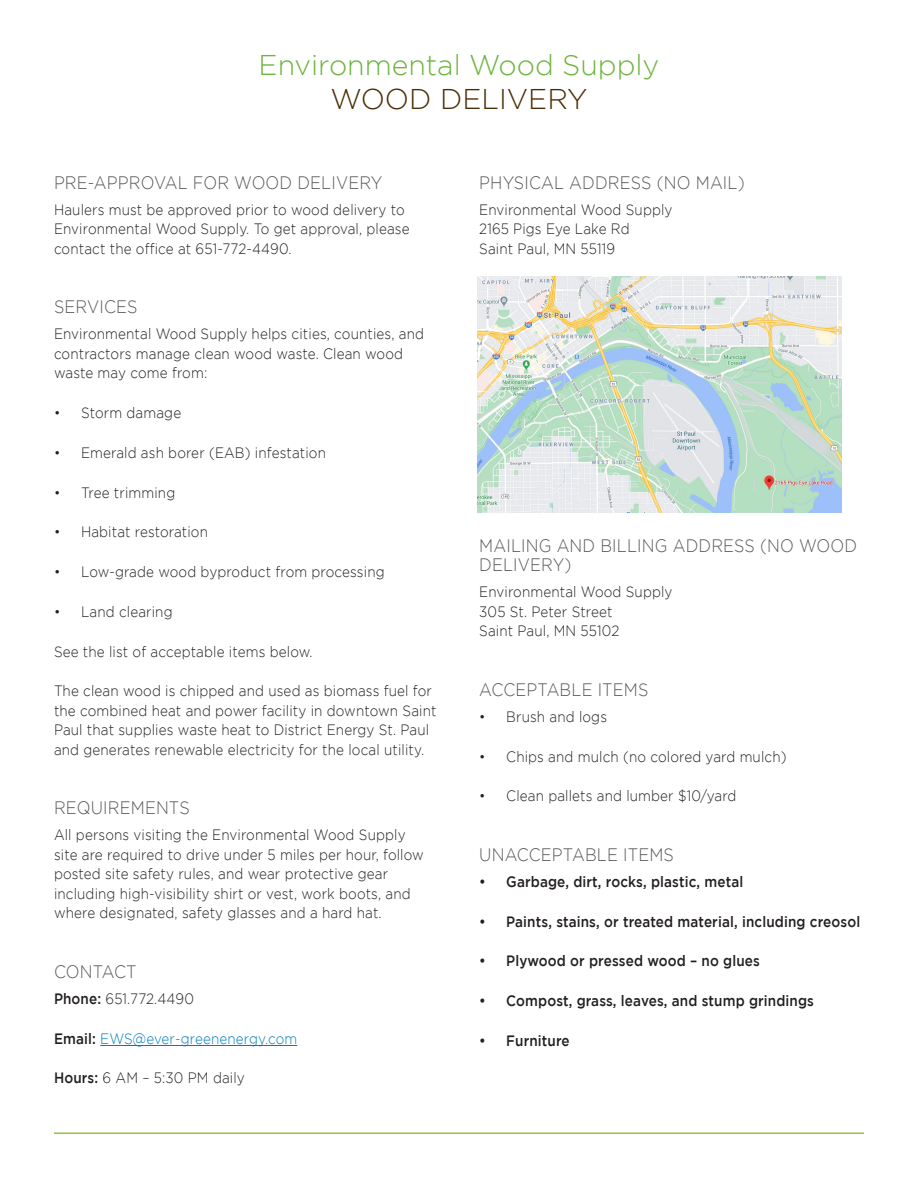
<style>
.page{position:relative;width:918px;height:1188px;background:#fff}
.page>*{position:absolute;margin:0;border:0;box-sizing:border-box;transform-origin:0 0}
._2_Heading_-_Green{font:300 28.5px/34.2px "Gotham";color:#6eb43f;text-align:center}
.Paragraph_Style_2{font:300 18px/19.5px "Gotham";letter-spacing:.01em;color:#57585a;scale:.9 1}
.Body{font:300 15px/19.5px "Gotham";letter-spacing:.01em;color:#231f20;scale:.9 1}
.t1{font:500 15px "Gotham";letter-spacing:.01em;color:#231f20;scale:.9 1}
.Body-2{font:300 15px "Gotham";letter-spacing:.01em;color:#007cc2;scale:.9 1}
.s1{color:#4b2e05}
.s2{font-weight:500}
.s3{font-weight:500;color:#231f20}
</style>
<div class="page">
<hr style="left:100px;top:1045px;width:197px;height:1px;background:#007cc2">
<img style="left:477px;top:276px;width:364px;height:236px">
<hr style="left:54px;top:1132px;width:810px;height:2px;background:#8bc63e">
<p class="_2_Heading_-_Green" style="left:259px;top:47px;width:402px">Environmental Wood Supply<br><span class="s1">WOOD DELIVERY</span></p>
<p class="Paragraph_Style_2" style="left:54px;top:172px;width:366px">PRE-APPROVAL FOR WOOD DELIVERY</p>
<p class="Body" style="left:54px;top:200px;width:397px">Haulers must be approved prior to wood delivery to<br>Environmental Wood Supply. To get approval, please contact the office at 651-772-4490.</p>
<p class="Paragraph_Style_2" style="left:54px;top:297px;width:94px">SERVICES</p>
<p class="Body" style="left:54px;top:324px;width:413px">Environmental Wood Supply helps cities, counties, and contractors manage clean wood waste. Clean wood waste may come from:</p>
<p class="Body" style="left:54px;top:403px;width:143px">• Storm damage</p>
<p class="Body" style="left:54px;top:443px;width:304px">• Emerald ash borer (EAB) infestation</p>
<p class="Body" style="left:54px;top:482px;width:136px">• Tree trimming</p>
<p class="Body" style="left:54px;top:522px;width:173px">• Habitat restoration</p>
<p class="Body" style="left:54px;top:562px;width:369px">• Low-grade wood byproduct from processing</p>
<p class="Body" style="left:54px;top:602px;width:133px">• Land clearing</p>
<p class="Body" style="left:54px;top:641px;width:289px">See the list of acceptable items below.</p>
<p class="Body" style="left:54px;top:681px;width:427px">The clean wood is chipped and used as biomass fuel for the combined heat and power facility in downtown Saint Paul that supplies waste heat to District Energy St. Paul and generates renewable electricity for the local utility.</p>
<p class="Paragraph_Style_2" style="left:54px;top:798px;width:152px">REQUIREMENTS</p>
<p class="Body" style="left:54px;top:825px;width:412px">All persons visiting the Environmental Wood Supply site are required to drive under 5 miles per hour, follow posted site safety rules, and wear protective gear including high-visibility shirt or vest, work boots, and where designated, safety glasses and a hard hat.</p>
<p class="Paragraph_Style_2" style="left:54px;top:961px;width:94px">CONTACT</p>
<p class="Body" style="left:54px;top:989px;width:157px"><span class="s2">Phone:</span> 651.772.4490</p>
<p class="Body-2" style="left:54px;top:1030px;width:272px"><span class="s3">Email:</span> EWS@ever-greenenergy.com</p>
<p class="Body" style="left:54px;top:1068px;width:214px"><span class="s2">Hours:</span> 6 AM – 5:30 PM daily</p>
<p class="Paragraph_Style_2" style="left:479px;top:172px;width:296px">PHYSICAL ADDRESS (NO MAIL)</p>
<p class="Body" style="left:479px;top:200px;width:216px">Environmental Wood Supply<br>2165 Pigs Eye Lake Rd<br>Saint Paul, MN 55119</p>
<p class="Paragraph_Style_2" style="left:479px;top:535px;width:421px">MAILING AND BILLING ADDRESS (NO WOOD<br>DELIVERY)</p>
<p class="Body" style="left:479px;top:582px;width:216px">Environmental Wood Supply<br>305 St. Peter Street<br>Saint Paul, MN 55102</p>
<p class="Paragraph_Style_2" style="left:479px;top:679px;width:190px">ACCEPTABLE ITEMS</p>
<p class="Body" style="left:479px;top:707px;width:144px">• Brush and logs</p>
<p class="Body" style="left:479px;top:746px;width:343px">• Chips and mulch (no colored yard mulch)</p>
<p class="Body" style="left:479px;top:786px;width:287px">• Clean pallets and lumber $10/yard</p>
<p class="Paragraph_Style_2" style="left:479px;top:844px;width:218px">UNACCEPTABLE ITEMS</p>
<p class="t1" style="left:479px;top:873px;width:295px">• Garbage, dirt, rocks, plastic, metal</p>
<p class="t1" style="left:479px;top:913px;width:425px">• Paints, stains, or treated material, including creosol</p>
<p class="t1" style="left:479px;top:953px;width:313px">• Plywood or pressed wood – no glues</p>
<p class="t1" style="left:479px;top:992px;width:374px">• Compost, grass, leaves, and stump grindings</p>
<p class="t1" style="left:479px;top:1032px;width:102px">• Furniture</p>
</div>
